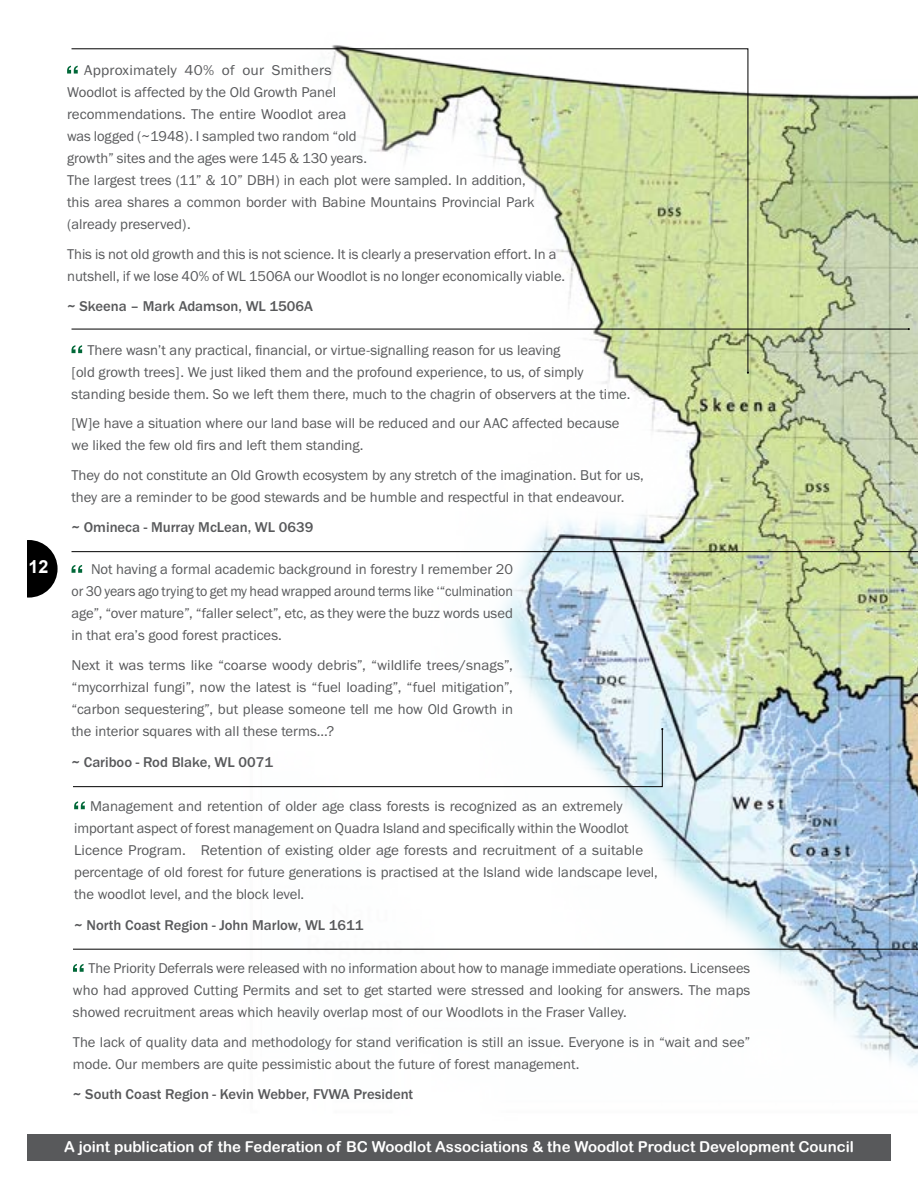
<style>
.page{position:relative;width:918px;height:1188px;background:#fff}
.page>*{position:absolute;margin:0;border:0;box-sizing:border-box;transform-origin:0 0}
.t1{font:700 18px "Arial";color:#fff}
.t2{font:15px "Arial Rounded MT Bold";color:#fff}
.t3{font:14.7px/22px "Franklin Gothic URW Boo";color:#58595b}
.t4{font:14.7px/22px "Franklin Gothic URW Boo";color:#58595b;scale:1.05 1}
.t5{font:500 14.7px "Franklin Gothic URW";color:#58595b}
</style>
<div class="page">
<div style="left:27px;top:1134px;width:864px;height:27px;background:#58595b"></div>
<div style="left:0;top:540px;width:58px;height:58px;background:#000;border-radius:50%"></div>
<div style="left:0;top:504px;width:27px;height:134px;background:#fff"></div>
<img style="left:241px;top:45px;width:677px;height:1023px">
<svg style="left:67px;top:66px;width:4px;height:8px"></svg>
<svg style="left:74px;top:801px;width:11px;height:8px"></svg>
<svg style="left:71px;top:48px;width:677px;height:325px"></svg>
<hr style="left:72px;top:329px;width:837px;height:1px;background:#000">
<svg style="left:71px;top:551px;width:847px;height:169px"></svg>
<svg style="left:73px;top:728px;width:590px;height:59px"></svg>
<svg style="left:73px;top:949px;width:845px;height:23px"></svg>
<p class="t1" style="left:28px;top:554px;width:22px">12</p>
<p class="t4" style="left:67px;top:59px;width:447px;text-indent:17px">Approximately 40% of our Smithers<br>Woodlot is affected by the Old Growth Panel<br>recommendations. The entire Woodlot area<br>was logged (~1948). I sampled two random “old<br>growth” sites and the ages were 145 &amp; 130 years.<br>The largest trees (11” &amp; 10” DBH) in each plot were sampled. In addition, this area shares a common border with Babine Mountains Provincial Park (already preserved).</p>
<p class="t3" style="left:67px;top:243px;width:500px">This is not old growth and this is not science. It is clearly a preservation effort. In a nutshell, if we lose 40% of WL 1506A our Woodlot is no longer economically viable.</p>
<p class="t5" style="left:67px;top:297px;width:247px">~ Skeena – Mark Adamson, WL 1506A</p>
<p class="t3" style="left:72px;top:338px;width:560px;text-indent:16px">There wasn’t any practical, financial, or virtue-signalling reason for us leaving<br>[old growth trees]. We just liked them and the profound experience, to us, of simply standing beside them. So we left them there, much to the chagrin of observers at the time.</p>
<p class="t3" style="left:72px;top:412px;width:549px">[W]e have a situation where our land base will be reduced and our AAC affected because we liked the few old firs and left them standing.</p>
<p class="t3" style="left:72px;top:464px;width:574px">They do not constitute an Old Growth ecosystem by any stretch of the imagination. But for us, they are a reminder to be good stewards and be humble and respectful in that endeavour.</p>
<p class="t5" style="left:72px;top:518px;width:243px">~ Omineca - Murray McLean, WL 0639</p>
<p class="t3" style="left:72px;top:558px;width:443px;text-align:justify;text-indent:20px">Not having a formal academic background in forestry I remember 20 or 30 years ago trying to get my head wrapped around terms like ‘“culmination age”, “over mature”, “faller select”, etc, as they were the buzz words used in that era’s good forest practices.</p>
<p class="t3" style="left:72px;top:654px;width:443px;text-align:justify">Next it was terms like “coarse woody debris”, “wildlife trees/snags”, “mycorrhizal fungi”, now the latest is “fuel loading”, “fuel mitigation”, “carbon sequestering”, but please someone tell me how Old Growth in the interior squares with all these terms...?</p>
<p class="t5" style="left:72px;top:753px;width:203px">~ Cariboo - Rod Blake, WL 0071</p>
<p class="t3" style="left:74px;top:795px;width:585px;text-indent:16px">Management and retention of older age class forests is recognized as an extremely important aspect of forest management on Quadra Island and specifically within the Woodlot Licence Program. Retention of existing older age forests and recruitment of a suitable percentage of old forest for future generations is practised at the Island wide landscape level, the woodlot level, and the block level.</p>
<p class="t5" style="left:74px;top:916px;width:291px">~ North Coast Region - John Marlow, WL 1611</p>
<p class="t3" style="left:73px;top:957px;width:679px;text-align:justify;text-indent:16px">The Priority Deferrals were released with no information about how to manage immediate operations. Licensees who had approved Cutting Permits and set to get started were stressed and looking for answers. The maps showed recruitment areas which heavily overlap most of our Woodlots in the Fraser Valley.</p>
<p class="t3" style="left:73px;top:1031px;width:679px">The lack of quality data and methodology for stand verification is still an issue. Everyone is in “wait and see” mode. Our members are quite pessimistic about the future of forest management.</p>
<p class="t5" style="left:73px;top:1085px;width:342px">~ South Coast Region - Kevin Webber, FVWA President</p>
<p class="t2" style="left:64px;top:1138px;width:791px">A joint publication of the Federation of BC Woodlot Associations &amp; the Woodlot Product Development Council</p>
</div>
